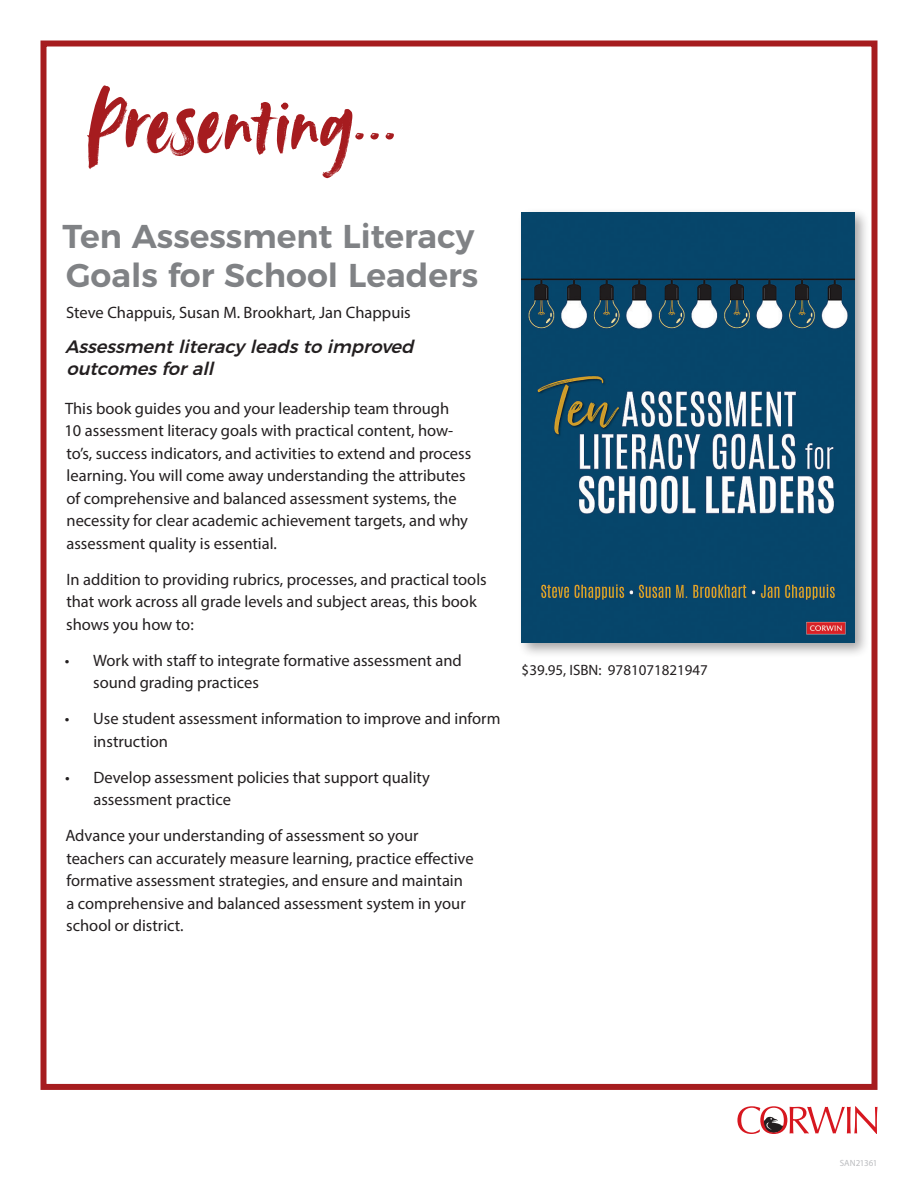
<style>
.page{position:relative;width:918px;height:1188px;background:#fff}
.page>*{position:absolute;margin:0;border:0;box-sizing:border-box;transform-origin:0 0}
.t1{font:90.6px "Avallon Alt";letter-spacing:.005em;color:#a61c1f}
.Book_Title{font:600 33px/39px "Montserrat";color:#808285}
.Authors{font:italic 500 18px/22.5px "Montserrat";color:#231f20}
.Body_Text{font:16.5px/22.5px "Myriad Pro";color:#231f20}
.Authors-2{font:16.5px "Myriad Pro";color:#231f20}
.Price_Line{font:15px "Myriad Pro";color:#231f20}
.t2{font:9px "Myriad Pro";letter-spacing:-.005em;color:#bcbdc0}
</style>
<div class="page">
<div style="left:40px;top:40px;width:838px;height:1050px;border:6px solid #a61c1f"></div>
<div style="left:517px;top:208px;width:353px;height:450px;background:#231f20;opacity:.4"></div>
<img style="left:522px;top:212px;width:332px;height:431px">
<svg style="left:737px;top:1106px;width:141px;height:28px"></svg>
<p class="t1" style="left:87px;top:62px;width:314px">Presenting...</p>
<p class="Book_Title" style="left:62px;top:214px;width:417px">Ten Assessment Literacy<br>Goals for School Leaders</p>
<p class="Authors-2" style="left:66px;top:302px;width:346px">Steve Chappuis, Susan M. Brookhart, Jan Chappuis</p>
<p class="Authors" style="left:65px;top:334px;width:356px">Assessmentliteracyleadsto improved outcomesforall</p>
<p class="Body_Text" style="left:64px;top:397px;width:408px">This book guides you and your leadership team through<br>10 assessment literacy goals with practical content, how&shy;to’s, success indicators, and activities to extend and process learning. You will come away understanding the attributes of comprehensive and balanced assessment systems, the necessity for clear academic achievement targets, and why assessment quality is essential.</p>
<p class="Body_Text" style="left:66px;top:568px;width:422px">In addition to providing rubrics, processes, and practical tools that work across all grade levels and subject areas, this book shows you how to:</p>
<p class="Body_Text" style="left:93px;top:649px;width:370px;text-indent:-28px">• Work with staff to integrate formative assessment and sound grading practices</p>
<p class="Body_Text" style="left:93px;top:707px;width:409px;text-indent:-29px">• Use student assessment information to improve and inform instruction</p>
<p class="Body_Text" style="left:93px;top:766px;width:338px;text-indent:-28px">• Develop assessment policies that support quality assessment practice</p>
<p class="Body_Text" style="left:65px;top:824px;width:410px">Advance your understanding of assessment so your teachers can accurately measure learning, practice effective formative assessment strategies, and ensure and maintain a comprehensive and balanced assessment system in your school or district.</p>
<p class="Price_Line" style="left:522px;top:661px;width:188px">$39.95, ISBN: 9781071821947</p>
<p class="t2" style="left:840px;top:1157px;width:39px">SAN21361</p>
</div>
